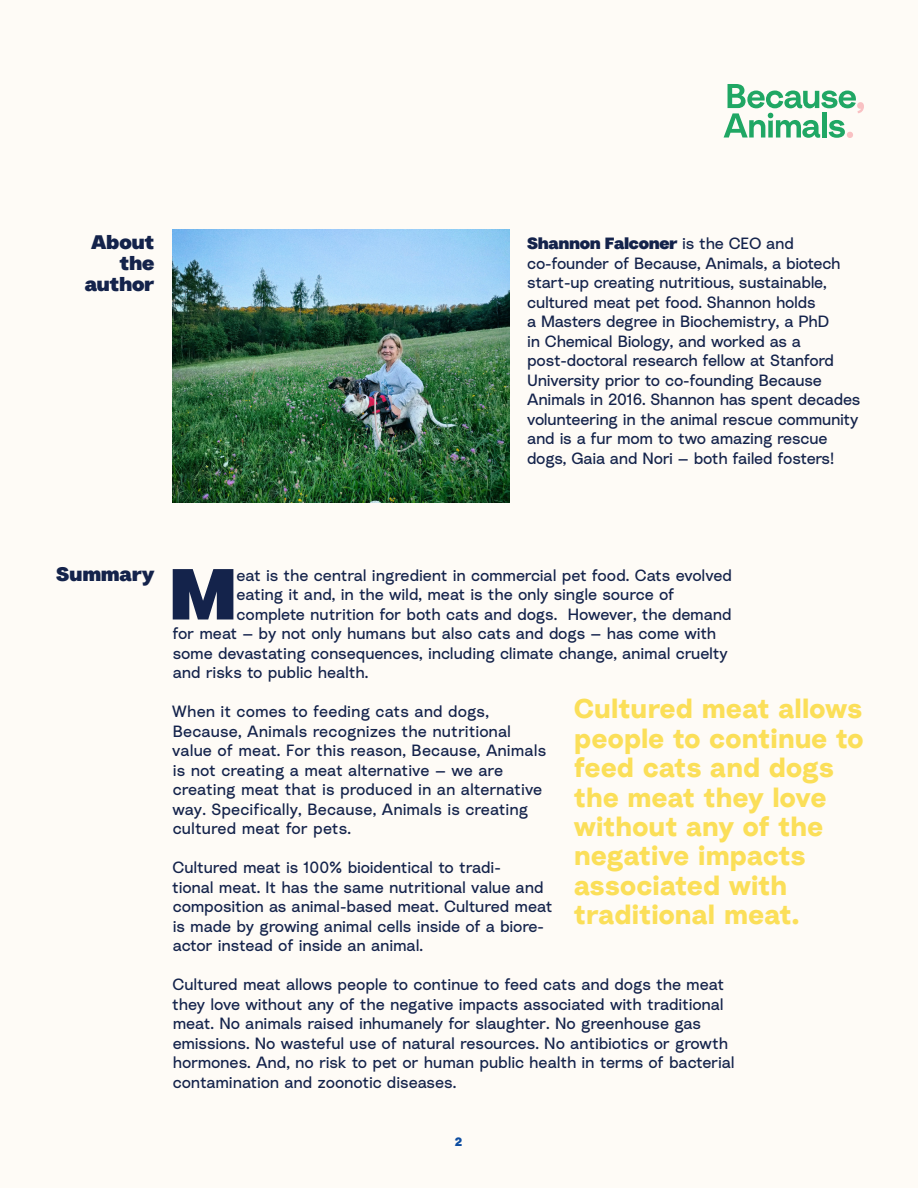
<style>
.page{position:relative;width:918px;height:1188px;background:#fefbf6}
.page>*{position:absolute;margin:0;border:0;box-sizing:border-box;transform-origin:0 0}
.body{font:800 71.55px "Radial Trial";color:#14234b}
.t1{font:700 27px/29.4px "Radial";letter-spacing:.01em;color:#fbdf59}
.Hed{font:800 19.5px/21px "Radial Trial";color:#14234b;text-align:right}
.body-2{font:16.2px/19.5px "Radial";letter-spacing:-.01em;color:#14234b}
.t2{font:900 12px "Radial Trial";color:#0d4da1}
.s1{font-family:"Radial Trial";font-weight:800}
</style>
<div class="page">
<svg style="left:724px;top:84px;width:140px;height:54px"></svg>
<img style="left:172px;top:230px;width:337px;height:272px">
<p class="Hed" style="left:85px;top:230px;width:71px">About the author</p>
<p class="body-2" style="left:527px;top:233px;width:335px"><span class="s1">Shannon Falconer</span> is the CEO and co-founder of Because, Animals, a biotech start-up creating nutritious, sustainable, cultured meat pet food. Shannon holds<br>a Masters degree in Biochemistry, a PhD<br>in Chemical Biology, and worked as a post-doctoral research fellow at Stanford University prior to co-founding Because Animals in 2016. Shannon has spent decades volunteering in the animal rescue community and is a fur mom to two amazing rescue dogs, Gaia and Nori — both failed fosters!</p>
<p class="Hed" style="left:56px;top:562px;width:99px">Summary</p>
<p class="body" style="left:169px;top:539px;width:69px">M</p>
<p class="body-2" style="left:237px;top:564px;width:497px">eat is the central ingredient in commercial pet food. Cats evolved</p>
<p class="body-2" style="left:237px;top:584px;width:439px">eating it and, in the wild, meat is the only single source of</p>
<p class="body-2" style="left:237px;top:603px;width:497px">complete nutrition for both cats and dogs. However, the demand</p>
<p class="body-2" style="left:173px;top:623px;width:545px">for meat — by not only humans but also cats and dogs — has come with</p>
<p class="body-2" style="left:173px;top:642px;width:557px">some devastating consequences, including climate change, animal cruelty</p>
<p class="body-2" style="left:173px;top:662px;width:197px">and risks to public health.</p>
<p class="body-2" style="left:172px;top:701px;width:376px">When it comes to feeding cats and dogs, Because, Animals recognizes the nutritional value of meat. For this reason, Because, Animals is not creating a meat alternative — we are creating meat that is produced in an alternative way. Specifically, Because, Animals is creating cultured meat for pets.</p>
<p class="body-2" style="left:172px;top:857px;width:382px">Cultured meat is 100% bioidentical to tradi-<br>tional meat. It has the same nutritional value and composition as animal-based meat. Cultured meat is made by growing animal cells inside of a biore&shy;actor instead of inside an animal.</p>
<p class="body-2" style="left:172px;top:974px;width:564px">Cultured meat allows people to continue to feed cats and dogs the meat they love without any of the negative impacts associated with traditional meat. No animals raised inhumanely for slaughter. No greenhouse gas emissions. No wasteful use of natural resources. No antibiotics or growth hormones. And, no risk to pet or human public health in terms of bacterial contamination and zoonotic diseases.</p>
<p class="t1" style="left:574px;top:693px;width:291px">Cultured meat allows people to continue to feed cats and dogs the meat they love without any of the negative impacts associated with traditional meat.</p>
<p class="t2" style="left:455px;top:1133px;width:9px">2</p>
</div>
